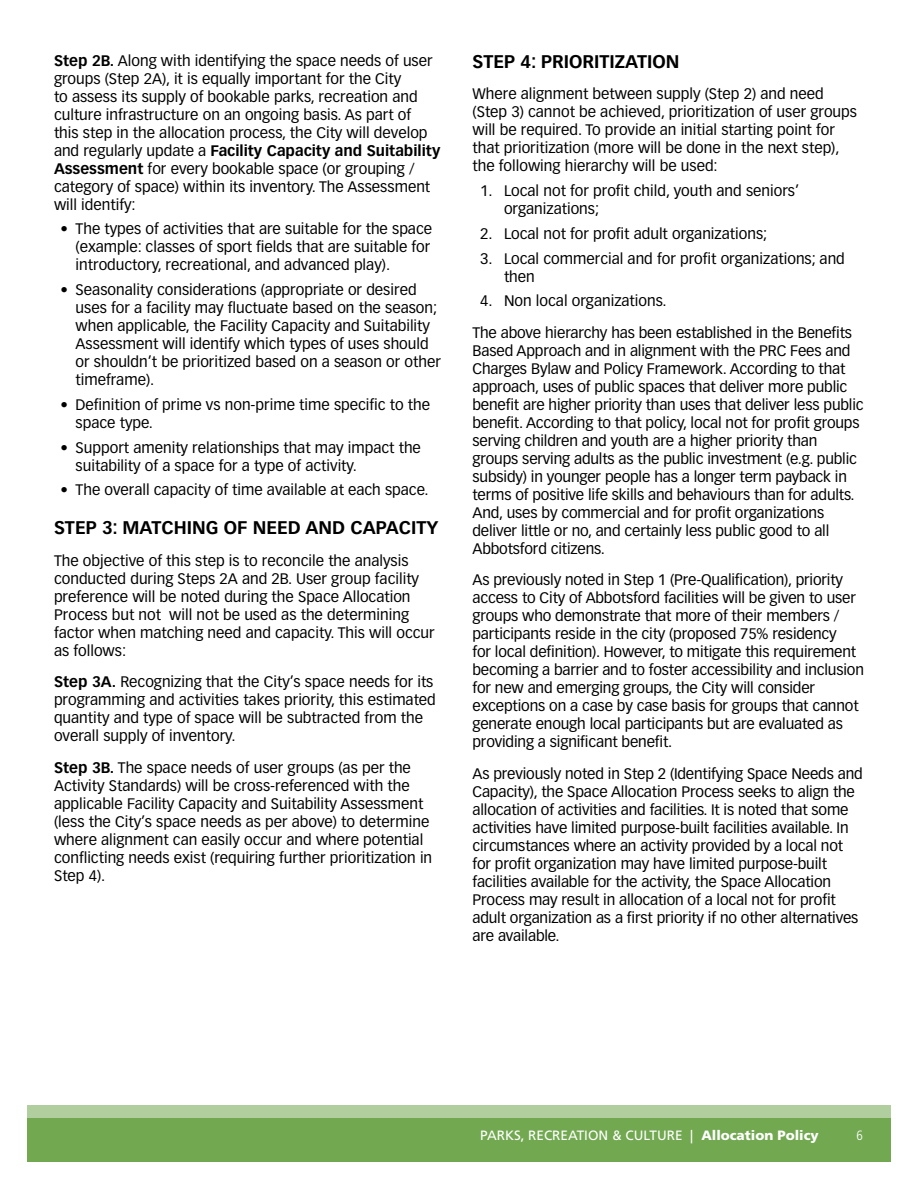
<style>
.page{position:relative;width:918px;height:1188px;background:#fff}
.page>*{position:absolute;margin:0;border:0;box-sizing:border-box;transform-origin:0 0}
.t1{font:700 18px "Vectora LT Std";color:#000}
.t2{font:15px/18px "Vectora LT Std";color:#000}
.t3{font:13.5px "Frutiger LT Std";color:#fff}
.t4{font:300 condensed 13.5px "Frutiger LT Std";color:#fff}
.s1{font-weight:700}
.s2{font-weight:900}
</style>
<div class="page">
<div style="left:27px;top:1105px;width:864px;height:39px;background:#b1cf9e"></div>
<div style="left:27px;top:1118px;width:864px;height:43px;background:#71a850"></div>
<p class="t2" style="left:54px;top:51px;width:388px"><span class="s1">Step 2B.</span> Along with identifying the space needs of user groups (Step 2A), it is equally important for the City<br>to assess its supply of bookable parks, recreation and culture infrastructure on an ongoing basis. As part of<br>this step in the allocation process, the City will develop and regularly update a <span class="s1">Facility Capacity and Suitability Assessment</span> for every bookable space (or grouping / category of space) within its inventory. The Assessment will identify:</p>
<p class="t2" style="left:76px;top:220px;width:358px;text-align:justify;text-indent:-15px">• The types of activities that are suitable for the space (example: classes of sport fields that are suitable for introductory, recreational, and advanced play).</p>
<p class="t2" style="left:76px;top:281px;width:367px;text-indent:-15px">• Seasonality considerations (appropriate or desired uses for a facility may fluctuate based on the season; when applicable, the Facility Capacity and Suitability Assessment will identify which types of uses should or shouldn’t be prioritized based on a season or other timeframe).</p>
<p class="t2" style="left:76px;top:396px;width:356px;text-indent:-15px">• Definition of prime vs non-prime time specific to the space type.</p>
<p class="t2" style="left:76px;top:438px;width:347px;text-indent:-15px">• Support amenity relationships that may impact the suitability of a space for a type of activity.</p>
<p class="t2" style="left:60px;top:481px;width:370px">• The overall capacity of time available at each space.</p>
<p class="t1" style="left:54px;top:517px;width:386px">STEP 3: MATCHING OF NEED AND CAPACITY</p>
<p class="t2" style="left:54px;top:552px;width:382px">The objective of this step is to reconcile the analysis conducted during Steps 2A and 2B. User group facility preference will be noted during the Space Allocation Process but not will not be used as the determining factor when matching need and capacity. This will occur as follows:</p>
<p class="t2" style="left:54px;top:673px;width:383px"><span class="s1">Step 3A.</span> Recognizing that the City’s space needs for its programming and activities takes priority, this estimated quantity and type of space will be subtracted from the overall supply of inventory.</p>
<p class="t2" style="left:54px;top:759px;width:380px"><span class="s1">Step 3B.</span> The space needs of user groups (as per the Activity Standards) will be cross-referenced with the applicable Facility Capacity and Suitability Assessment (less the City’s space needs as per above) to determine where alignment can easily occur and where potential conflicting needs exist (requiring further prioritization in Step 4).</p>
<p class="t1" style="left:472px;top:51px;width:208px">STEP 4: PRIORITIZATION</p>
<p class="t2" style="left:472px;top:85px;width:386px">Where alignment between supply (Step 2) and need (Step 3) cannot be achieved, prioritization of user groups will be required. To provide an initial starting point for that prioritization (more will be done in the next step), the following hierarchy will be used:</p>
<p class="t2" style="left:504px;top:182px;width:297px;text-indent:-24px">1. Local not for profit child, youth and seniors’ organizations;</p>
<p class="t2" style="left:480px;top:225px;width:289px">2. Local not for profit adult organizations;</p>
<p class="t2" style="left:504px;top:250px;width:342px;text-indent:-24px">3. Local commercial and for profit organizations; and then</p>
<p class="t2" style="left:472px;top:286px;width:381px;line-height:31.5px;text-indent:8px">4. Non local organizations.<br>The above hierarchy has been established in the Benefits</p>
<p class="t2" style="left:472px;top:342px;width:393px">Based Approach and in alignment with the PRC Fees and Charges Bylaw and Policy Framework. According to that approach, uses of public spaces that deliver more public benefit are higher priority than uses that deliver less public benefit. According to that policy, local not for profit groups serving children and youth are a higher priority than groups serving adults as the public investment (e.g. public subsidy) in younger people has a longer term payback in terms of positive life skills and behaviours than for adults.<br>And, uses by commercial and for profit organizations deliver little or no, and certainly less public good to all Abbotsford citizens.</p>
<p class="t2" style="left:472px;top:571px;width:393px">As previously noted in Step 1 (Pre-Qualification), priority access to City of Abbotsford facilities will be given to user groups who demonstrate that more of their members / participants reside in the city (proposed 75% residency<br>for local definition). However, to mitigate this requirement becoming a barrier and to foster accessibility and inclusion for new and emerging groups, the City will consider exceptions on a case by case basis for groups that cannot generate enough local participants but are evaluated as providing a significant benefit.</p>
<p class="t2" style="left:472px;top:765px;width:392px">As previously noted in Step 2 (Identifying Space Needs and Capacity), the Space Allocation Process seeks to align the allocation of activities and facilities. It is noted that some activities have limited purpose-built facilities available. In circumstances where an activity provided by a local not for profit organization may have limited purpose-built facilities available for the activity, the Space Allocation Process may result in allocation of a local not for profit adult organization as a first priority if no other alternatives are available.</p>
<p class="t3" style="left:480px;top:1127px;width:340px">PARKS, RECREATION &amp; CULTURE | <span class="s2">Allocation Policy</span></p>
<p class="t4" style="left:856px;top:1127px;width:8px">6</p>
</div>
